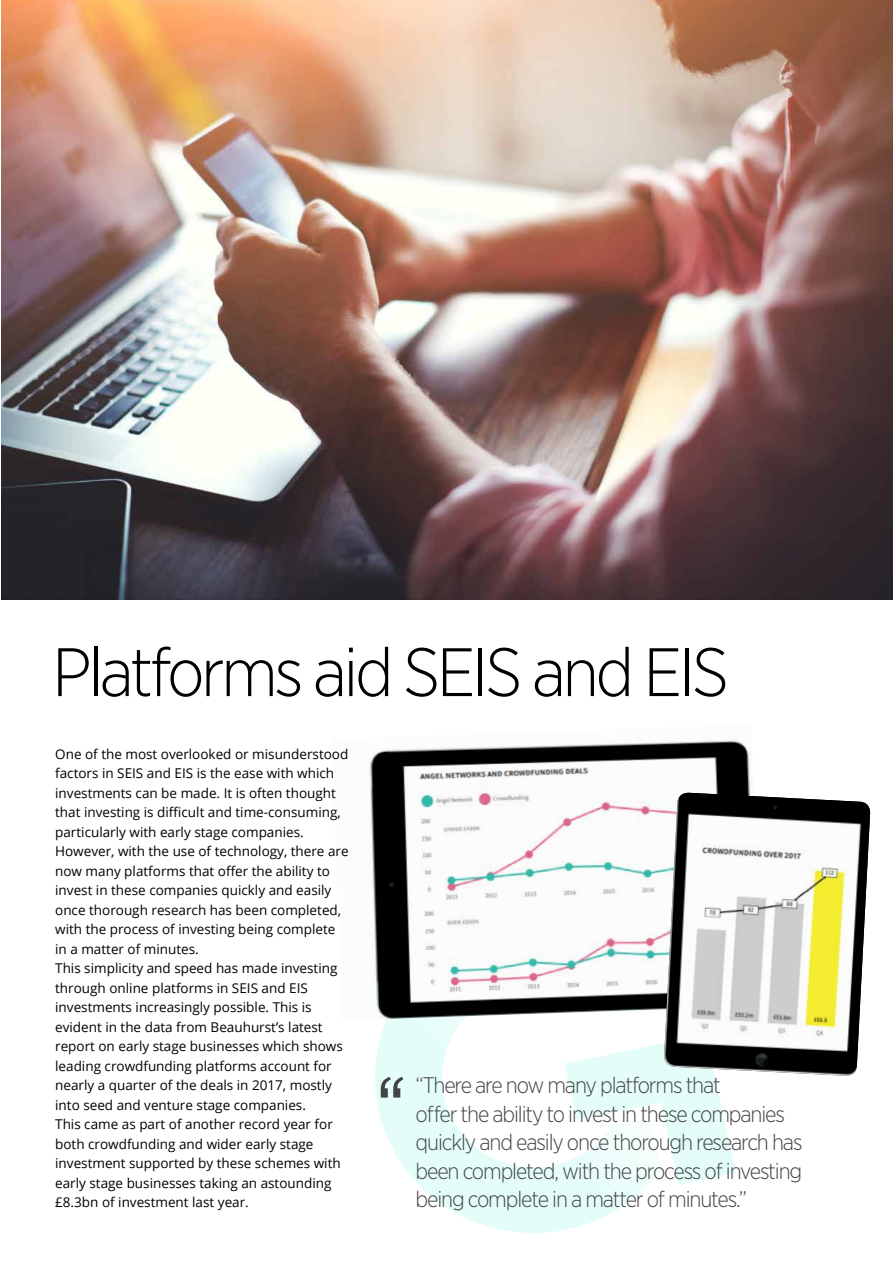
<style>
.page{position:relative;width:893px;height:1263px;background:#fff}
.page>*{position:absolute;margin:0;border:0;box-sizing:border-box;transform-origin:0 0}
.t1{font:300 108.9px "Gotham Narrow";color:#444446}
.t2{font:300 68.25px "Gotham Narrow";letter-spacing:-.05em;color:#000}
.t3{font:300 22.5px/28.5px "Gotham Narrow";letter-spacing:-.05em;color:#444446}
.t4{font:13.5px/19.5px "Open Sans";color:#000}
</style>
<div class="page">
<svg style="left:375px;top:1021px;width:273px;height:212px"></svg>
<svg style="left:564px;top:1034px;width:172px;height:151px"></svg>
<img style="left:369px;top:740px;width:382px;height:281px">
<img style="left:417px;top:759px;width:296px;height:241px">
<img style="left:664px;top:793px;width:207px;height:283px">
<img style="left:683px;top:826px;width:169px;height:219px">
<img style="left:1px;top:0;width:892px;height:599px">
<h2 class="t2" style="left:52px;top:630px;width:678px">Platforms aid SEIS and EIS</h2>
<p class="t4" style="left:55px;top:744px;width:295px">One of the most overlooked or misunderstood factors in SEIS and EIS is the ease with which investments can be made. It is often thought that investing is difficult and time-consuming, particularly with early stage companies.<br>However, with the use of technology, there are now many platforms that offer the ability to invest in these companies quickly and easily once thorough research has been completed, with the process of investing being complete in a matter of minutes.<br>This simplicity and speed has made investing through online platforms in SEIS and EIS investments increasingly possible. This is evident in the data from Beauhurst’s latest report on early stage businesses which shows leading crowdfunding platforms account for nearly a quarter of the deals in 2017, mostly into seed and venture stage companies.<br>This came as part of another record year for both crowdfunding and wider early stage investment supported by these schemes with early stage businesses taking an astounding £8.3bn of investment last year.</p>
<h1 class="t1" style="left:386px;top:1048px;width:24px">‘</h1>
<h3 class="t3" style="left:416px;top:1070px;width:388px">“There are now many platforms that<br>offer the ability to invest in these companies quickly and easily once thorough research has been completed, with the process of investing being complete in a matter of minutes.”</h3>
</div>
